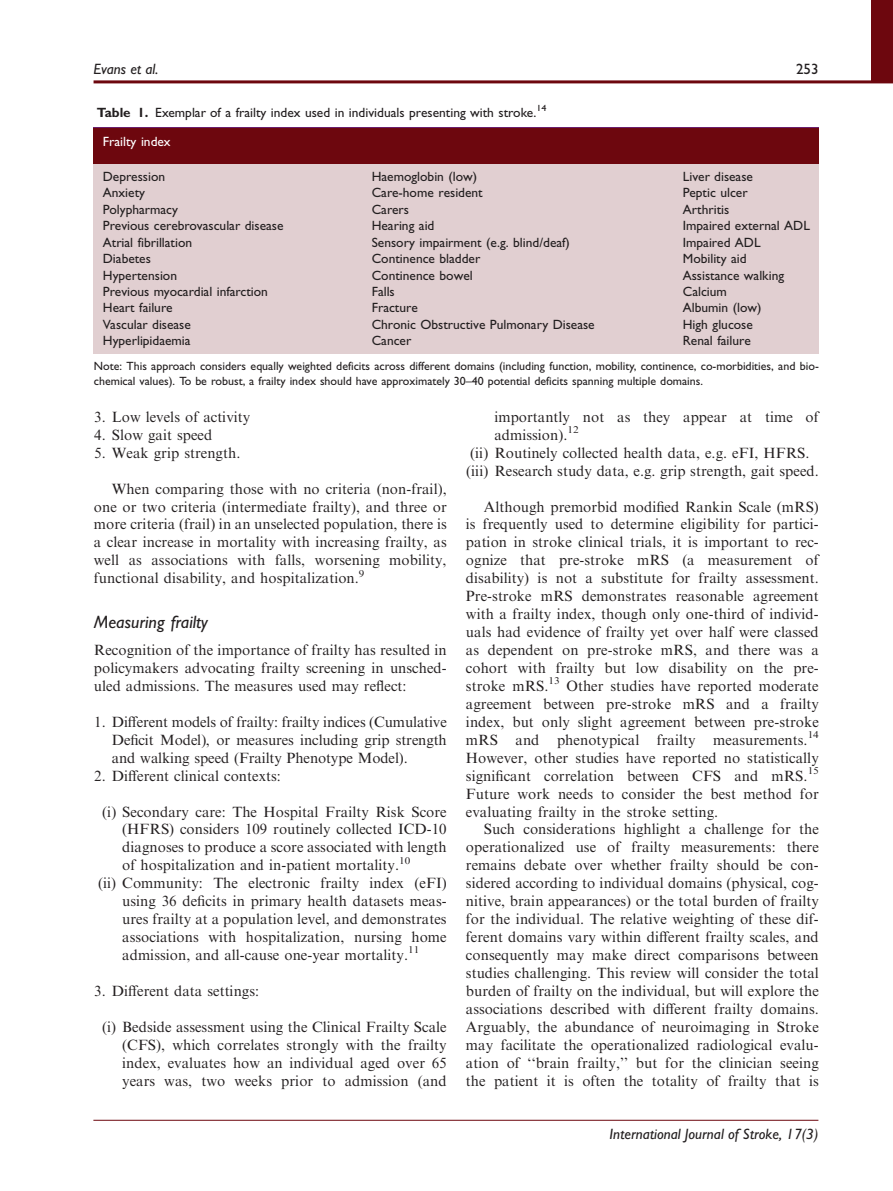
<style>
.page{position:relative;width:893px;height:1191px;background:#fff}
.page>*{position:absolute;margin:0;border:0;box-sizing:border-box;transform-origin:0 0}
.t1{font:18px "Adv P7 D0 C";color:#231f20}
.t2{font:15px/18px "Adv Times";color:#231f20;text-align:justify}
.t3{font:italic 500 15px "Gill Sans MT Pro";color:#231f20}
.t4{font:15px "Adv P7 D0 C";color:#231f20}
.t5{font:500 15px "Gill Sans MT Pro";color:#231f20}
.t6{font:15px "Adv P7 D09";color:#231f20}
.t7{font:13.5px/16.5px "Adv P7 D09";color:#231f20}
.t8{font:12px/15px "Adv P7 D09";color:#231f20}
.s1{font-family:"Adv P7 D0 F"}
.s2{color:#fff}
</style>
<div class="page">
<hr style="left:94px;top:80px;width:799px;height:3px;background:#6d070e">
<div style="left:872px;top:0;width:21px;height:82px;background:#6d070e"></div>
<hr style="left:93px;top:1119px;width:725px;height:1px;background:#6d070e">
<div style="left:94px;top:128px;width:725px;height:45px;background:#6d070e"></div>
<div style="left:94px;top:164px;width:725px;height:190px;background:#e1cfd1"></div>
<p class="t3" style="left:94px;top:60px;width:66px">Evans et al.</p>
<p class="t5" style="left:796px;top:60px;width:24px">253</p>
<p class="t4" style="left:94px;top:63px;width:67px">Evans et al.</p>
<p class="t6" style="left:811px;top:63px;width:9px">3</p>
<p class="t7" style="left:103px;top:99px;width:445px;line-height:29px;text-indent:-6px"><span class="s1">Table 1.</span> Exemplar of a frailty index used in individuals presenting with stroke.<sup>14<br></sup><span class="s2">Frailty index</span></p>
<p class="t7" style="left:103px;top:169px;width:182px">Depression<br>Anxiety<br>Polypharmacy<br>Previous cerebrovascular disease<br>Atrial fibrillation<br>Diabetes<br>Hypertension<br>Previous myocardial infarction<br>Heart failure<br>Vascular disease<br>Hyperlipidaemia</p>
<p class="t7" style="left:372px;top:169px;width:224px">Haemoglobin (low)<br>Care-home resident<br>Carers<br>Hearing aid<br>Sensory impairment (e.g. blind/deaf)<br>Continence bladder<br>Continence bowel<br>Falls<br>Fracture<br>Chronic Obstructive Pulmonary Disease<br>Cancer</p>
<p class="t7" style="left:683px;top:169px;width:129px">Liver disease<br>Peptic ulcer<br>Arthritis<br>Impaired external ADL<br>Impaired ADL<br>Mobility aid<br>Assistance walking<br>Calcium<br>Albumin (low)<br>High glucose<br>Renal failure</p>
<p class="t8" style="left:94px;top:359px;width:726px">Note: This approach considers equally weighted deficits across different domains (including function, mobility, continence, co-morbidities, and bio&shy;chemical values). To be robust, a frailty index should have approximately 30–40 potential deficits spanning multiple domains.</p>
<p class="t2" style="left:94px;top:409px;width:157px">3. Low levels of activity</p>
<p class="t2" style="left:94px;top:427px;width:120px">4. Slow gait speed</p>
<p class="t2" style="left:94px;top:444px;width:148px">5. Weak grip strength.</p>
<p class="t2" style="left:94px;top:480px;width:354px;text-indent:18px">When comparing those with no criteria (non-frail), one or two criteria (intermediate frailty), and three or more criteria (frail) in an unselected population, there is a clear increase in mortality with increasing frailty, as well as associations with falls, worsening mobility, functional disability, and hospitalization.<sup>9</sup></p>
<p class="t1" style="left:94px;top:615px;width:115px">Measuring frailty</p>
<p class="t2" style="left:94px;top:642px;width:354px">Recognition of the importance of frailty has resulted in policymakers advocating frailty screening in unsched&shy;uled admissions. The measures used may reflect:</p>
<p class="t2" style="left:112px;top:713px;width:337px;text-indent:-18px">1. Different models of frailty: frailty indices (Cumulative Deficit Model), or measures including grip strength and walking speed (Frailty Phenotype Model).</p>
<p class="t2" style="left:94px;top:767px;width:188px">2. Different clinical contexts:</p>
<p class="t2" style="left:102px;top:803px;width:346px">(i) Secondary care: The Hospital Frailty Risk Score</p>
<p class="t2" style="left:122px;top:821px;width:326px">(HFRS) considers 109 routinely collected ICD-10</p>
<p class="t2" style="left:122px;top:839px;width:326px">diagnoses to produce a score associated with length</p>
<p class="t2" style="left:122px;top:857px;width:290px">of hospitalization and in-patient mortality.<sup>10</sup></p>
<p class="t2" style="left:98px;top:875px;width:350px">(ii) Community: The electronic frailty index (eFI)</p>
<p class="t2" style="left:122px;top:893px;width:326px">using 36 deficits in primary health datasets meas-</p>
<p class="t2" style="left:122px;top:911px;width:326px">ures frailty at a population level, and demonstrates</p>
<p class="t2" style="left:122px;top:929px;width:326px">associations with hospitalization, nursing home</p>
<p class="t2" style="left:122px;top:947px;width:299px">admission, and all-cause one-year mortality.<sup>11</sup></p>
<p class="t2" style="left:94px;top:982px;width:166px">3. Different data settings:</p>
<p class="t2" style="left:122px;top:1018px;width:326px;text-indent:-20px">(i) Bedside assessment using the Clinical Frailty Scale (CFS), which correlates strongly with the frailty index, evaluates how an individual aged over 65 years was, two weeks prior to admission (and</p>
<p class="t2" style="left:494px;top:409px;width:326px">importantly not as they appear at time of</p>
<p class="t2" style="left:494px;top:427px;width:86px">admission).<sup>12</sup></p>
<p class="t2" style="left:470px;top:444px;width:341px">(ii) Routinely collected health data, e.g. eFI, HFRS.</p>
<p class="t2" style="left:466px;top:462px;width:354px">(iii) Research study data, e.g. grip strength, gait speed.</p>
<p class="t2" style="left:466px;top:498px;width:354px;text-indent:18px">Although premorbid modified Rankin Scale (mRS) is frequently used to determine eligibility for partici&shy;pation in stroke clinical trials, it is important to rec&shy;ognize that pre-stroke mRS (a measurement of disability) is not a substitute for frailty assessment.<br>Pre-stroke mRS demonstrates reasonable agreement with a frailty index, though only one-third of individ&shy;uals had evidence of frailty yet over half were classed as dependent on pre-stroke mRS, and there was a cohort with frailty but low disability on the pre&shy;stroke mRS.<sup>13</sup> Other studies have reported moderate agreement between pre-stroke mRS and a frailty index, but only slight agreement between pre-stroke mRS and phenotypical frailty measurements.<sup>14<br></sup>However, other studies have reported no statistically significant correlation between CFS and mRS.<sup>15<br></sup>Future work needs to consider the best method for evaluating frailty in the stroke setting.</p>
<p class="t2" style="left:466px;top:821px;width:354px;text-indent:18px">Such considerations highlight a challenge for the operationalized use of frailty measurements: there remains debate over whether frailty should be con&shy;sidered according to individual domains (physical, cog&shy;nitive, brain appearances) or the total burden of frailty for the individual. The relative weighting of these dif&shy;ferent domains vary within different frailty scales, and consequently may make direct comparisons between studies challenging. This review will consider the total burden of frailty on the individual, but will explore the associations described with different frailty domains.<br>Arguably, the abundance of neuroimaging in Stroke may facilitate the operationalized radiological evalu&shy;ation of ‘‘brain frailty,’’ but for the clinician seeing the patient it is often the totality of frailty that is</p>
<p class="t4" style="left:616px;top:1126px;width:204px">International Journal of Stroke, 0(0)</p>
<p class="t3" style="left:609px;top:1124px;width:210px">International Journal of Stroke, 17 3)</p>
</div>
